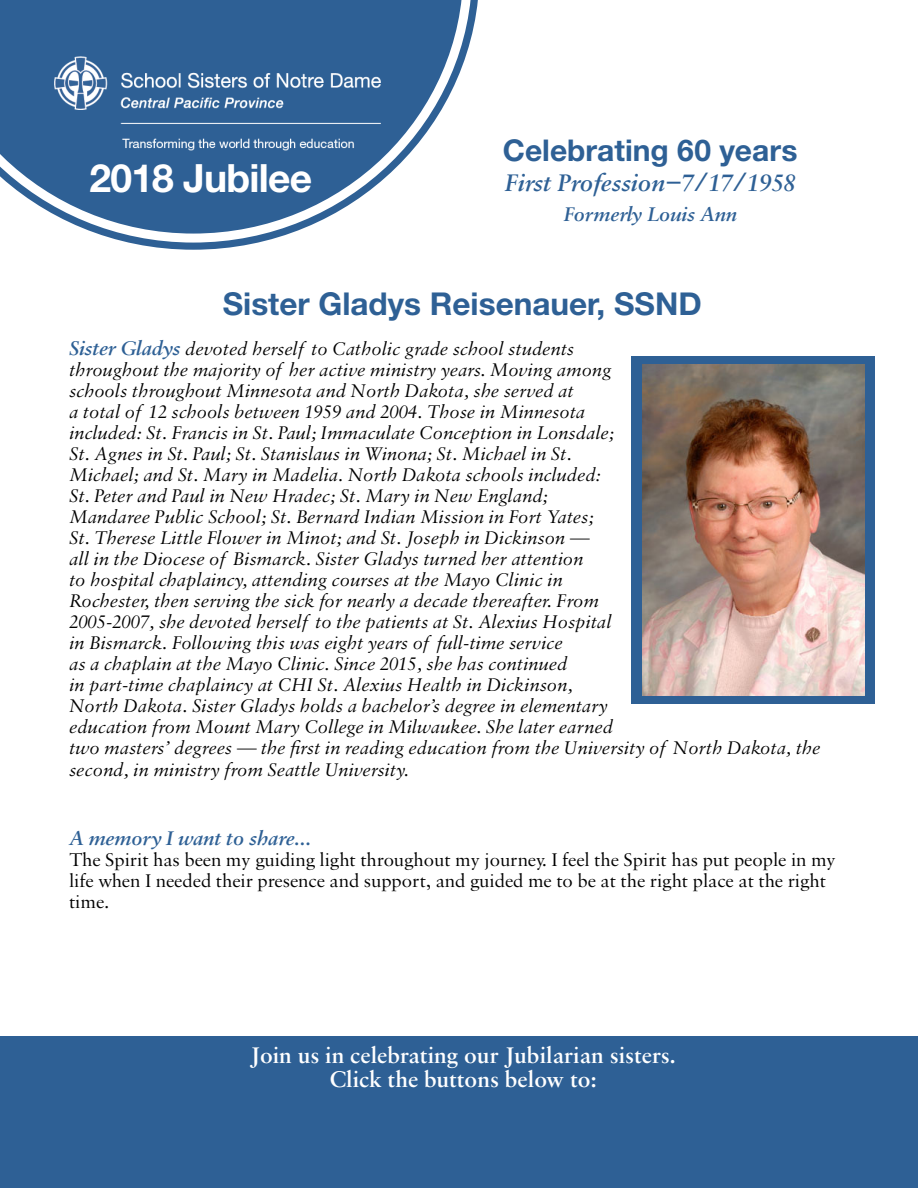
<style>
.page{position:relative;width:918px;height:1188px;background:#fff}
.page>*{position:absolute;margin:0;border:0;box-sizing:border-box;transform-origin:0 0}
.t1{font:700 39px "Helvetica Neue LT Std";letter-spacing:-.02em;color:#fff}
.t2{font:700 31.5px "Helvetica Neue LT Std";color:#2e6095}
.t3{font:700 30px "Helvetica Neue LT Std";color:#2e6095}
.t4{font:italic 600 25.5px "Sabon MT Pro";color:#2e6095}
.t5{font:600 24px/24px "Sabon MT Pro";color:#fff;text-align:center}
.t6{font:italic 600 21px "Sabon MT Pro";color:#2e6095}
.t7{font:italic 19.5px/21px "Sabon MT Pro";letter-spacing:-.005em;color:#000}
.t8{font:19.5px/21px "Sabon MT Pro";letter-spacing:-.005em;color:#000}
.s1{font-weight:600;font-size:21px;color:#2e6095}
</style>
<div class="page">
<div style="left:632px;top:356px;width:243px;height:348px;background:#2e6095"></div>
<img style="left:642px;top:365px;width:222px;height:331px">
<div style="left:0;top:1037px;width:918px;height:151px;background:#2e6095"></div>
<svg style="left:131px;top:0;width:347px;height:250px"></svg>
<svg style="left:0;top:0;width:472px;height:243px"></svg>
<img style="left:54px;top:57px;width:326px;height:93px">
<div style="left:428px;top:140px;width:445px;height:133px;background:#fff"></div>
<h1 class="t1" style="left:90px;top:154px;width:224px">2018 Jubilee</h1>
<h3 class="t3" style="left:503px;top:132px;width:296px">Celebrating 60 years</h3>
<h3 class="t4" style="left:504px;top:167px;width:293px">First Profession−7/17/1958</h3>
<p class="t6" style="left:563px;top:202px;width:175px">Formerly Louis Ann</p>
<h2 class="t2" style="left:223px;top:284px;width:480px">Sister Gladys Reisenauer, SSND</h2>
<p class="t7" style="left:69px;top:338px;width:753px"><span class="s1">Sister Gladys</span> devoted herself to Catholic grade school students<br>throughout the majority of her active ministry years. Moving among<br>schools throughout Minnesota and North Dakota, she served at<br>a total of 12 schools between 1959 and 2004. Those in Minnesota<br>included: St. Francis in St. Paul; Immaculate Conception in Lonsdale;<br>St. Agnes in St. Paul; St. Stanislaus in Winona; St. Michael in St.<br>Michael; and St. Mary in Madelia. North Dakota schools included:<br>St. Peter and Paul in New Hradec; St. Mary in New England;<br>Mandaree Public School; St. Bernard Indian Mission in Fort Yates;<br>St. Therese Little Flower in Minot; and St. Joseph in Dickinson —<br>all in the Diocese of Bismarck. Sister Gladys turned her attention<br>to hospital chaplaincy, attending courses at the Mayo Clinic in<br>Rochester, then serving the sick for nearly a decade thereafter. From<br>2005-2007, she devoted herself to the patients at St. Alexius Hospital<br>in Bismarck. Following this was eight years of full-time service<br>as a chaplain at the Mayo Clinic. Since 2015, she has continued<br>in part-time chaplaincy at CHI St. Alexius Health in Dickinson,<br>North Dakota. Sister Gladys holds a bachelor’s degree in elementary<br>education from Mount Mary College in Milwaukee. She later earned<br>two masters’ degrees — the first in reading education from the University of North Dakota, the second, in ministry from Seattle University.</p>
<p class="t6" style="left:69px;top:825px;width:243px">A memory I want to share...</p>
<p class="t8" style="left:69px;top:848px;width:768px">The Spirit has been my guiding light throughout my journey. I feel the Spirit has put people in my life when I needed their presence and support, and guided me to be at the right place at the right time.</p>
<p class="t5" style="left:250px;top:1043px;width:427px">Join us in celebrating our Jubilarian sisters.<br>Click the buttons below to:</p>
</div>
